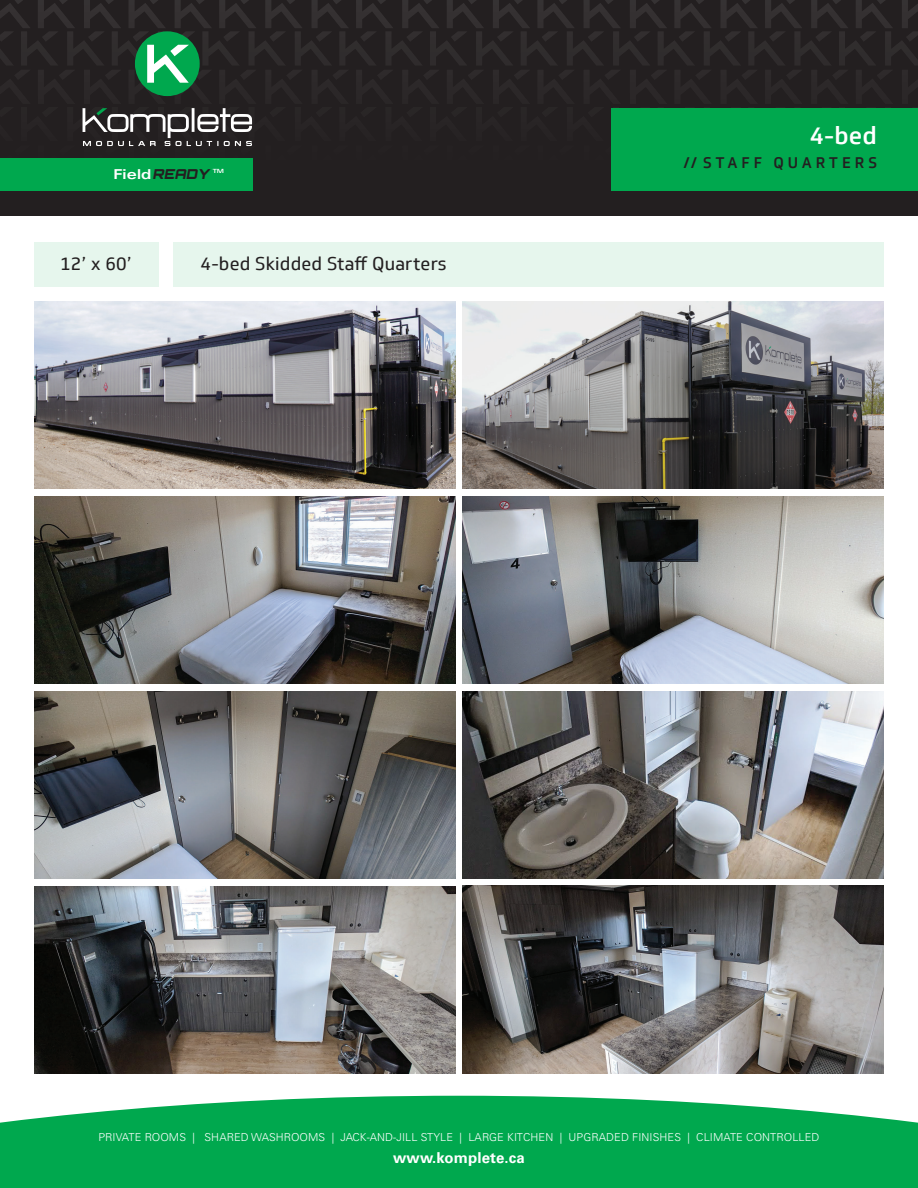
<style>
.page{position:relative;width:918px;height:1188px;background:#fff}
.page>*{position:absolute;margin:0;border:0;box-sizing:border-box;transform-origin:0 0}
.t1{font:500 24px "Soleto";color:#fff}
.t2{font:18px "Soleto";letter-spacing:.01em;color:#231f20}
.t3{font:500 15px "Soleto";letter-spacing:.26em;color:#231f20}
.t4{font:700 15px "Univers LT Std";letter-spacing:.01em;color:#fff}
.t5{font:700 expanded 13.65px "Univers LT Std";letter-spacing:.01em;color:#fff}
.t6{font:300 10.95px "Univers LT Std";letter-spacing:.01em;color:#fff}
.t7{font:700 expanded 5.7px "Univers LT Std";color:#fff}
.s1{font-family:"Orbitron";font-weight:900;font-style:italic;font-stretch:normal;font-size:13.8px;color:#231f20}
</style>
<div class="page">
<img style="left:34px;top:301px;width:421px;height:187px">
<img style="left:463px;top:301px;width:421px;height:187px">
<img style="left:34px;top:496px;width:421px;height:187px">
<img style="left:34px;top:691px;width:421px;height:187px">
<img style="left:34px;top:886px;width:421px;height:187px">
<img style="left:463px;top:691px;width:421px;height:187px">
<div style="left:0;top:0;width:918px;height:215px;background:#231f20"></div>
<svg style="left:0;top:0;width:777px;height:132px"></svg>
<div style="left:0;top:158px;width:252px;height:33px;background:#00a84e"></div>
<svg style="left:83px;top:108px;width:169px;height:38px"></svg>
<div style="left:135px;top:31px;width:65px;height:65px;background:#00a84e;border-radius:50%"></div>
<svg style="left:147px;top:45px;width:42px;height:38px"></svg>
<div style="left:611px;top:108px;width:307px;height:83px;background:#00a84e"></div>
<img style="left:463px;top:496px;width:421px;height:187px">
<img style="left:463px;top:886px;width:421px;height:187px">
<svg style="left:0;top:1096px;width:918px;height:92px;background:#17b05e"></svg>
<div style="left:174px;top:242px;width:710px;height:44px;background:#e6f6ed"></div>
<div style="left:34px;top:242px;width:125px;height:44px;background:#e6f6ed"></div>
<p class="t5" style="left:113px;top:167px;width:100px">Field<span class="s1">READY</span></p>
<p class="t7" style="left:213px;top:168px;width:13px">TM</p>
<h2 class="t2" style="left:60px;top:253px;width:73px">12’ x 60’</h2>
<h2 class="t2" style="left:201px;top:253px;width:247px">4-bed Skidded Staff Quarters</h2>
<h1 class="t1" style="left:810px;top:121px;width:69px">4-bed</h1>
<h3 class="t3" style="left:683px;top:154px;width:195px">// STAFF QUARTERS</h3>
<p class="t6" style="left:98px;top:1131px;width:723px">PRIVATE ROOMS | SHARED WASHROOMS | JACK-AND-JILL STYLE | LARGE KITCHEN | UPGRADED FINISHES | CLIMATE CONTROLLED</p>
<h3 class="t4" style="left:393px;top:1149px;width:133px">www.komplete.ca</h3>
</div>
